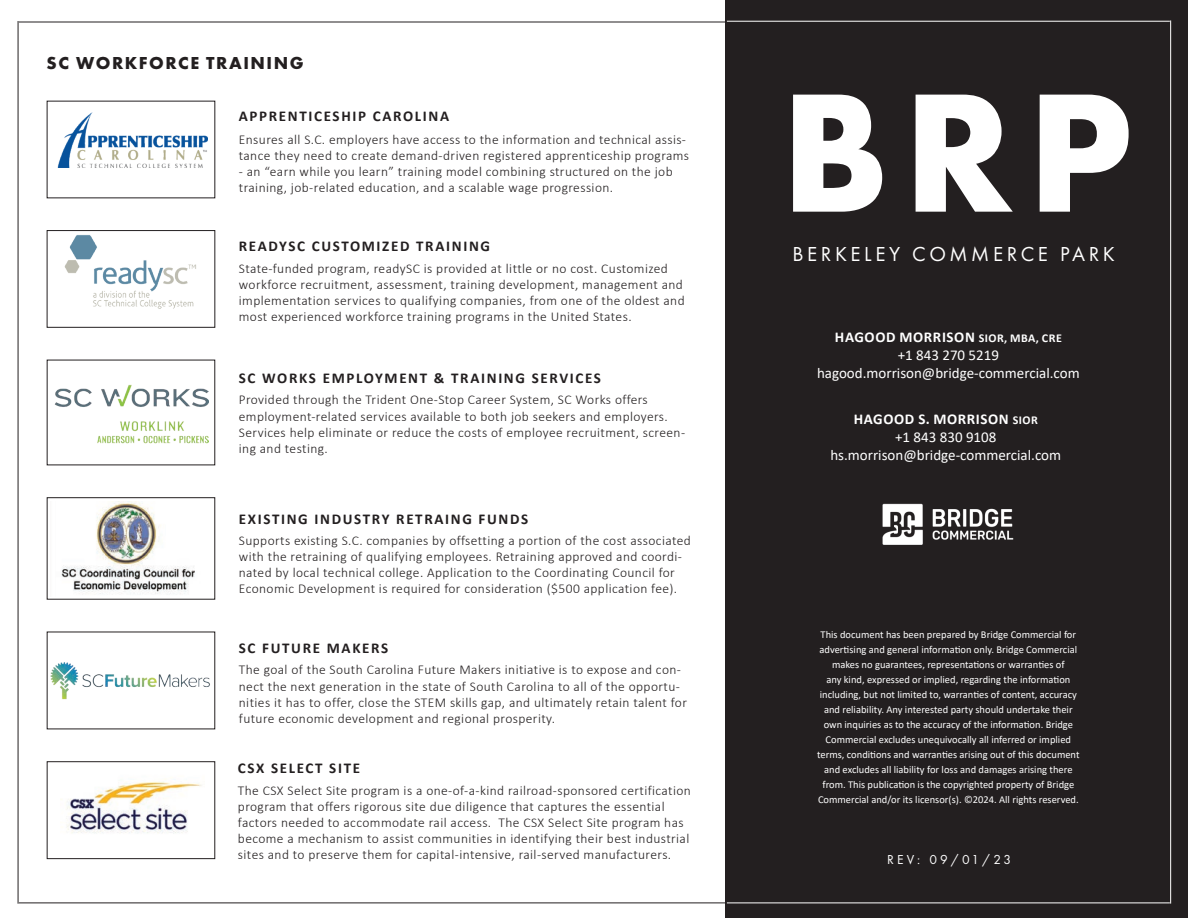
<style>
.page{position:relative;width:1188px;height:918px;background:#fff}
.page>*{position:absolute;margin:0;border:0;box-sizing:border-box;transform-origin:0 0}
.t1{font:700 175.5px "Futura PT";color:#fff}
.t2{font:21px "Futura PT";letter-spacing:.17em;color:#fff}
.t3{font:700 18px "Futura PT";letter-spacing:.085em;color:#231f20}
.grey_body{font:700 15px "Calibri";letter-spacing:.11em;color:#231f20}
.t4{font:15px "Calibri";color:#fff}
.t5{font:700 15px "Calibri";letter-spacing:.04em;color:#fff}
.t6{font:300 13.5px/16.2px "Calibri";letter-spacing:.03em;color:#231f20}
.t7{font:13.5px "Futura PT";letter-spacing:.23em;color:#fff}
.t8{font:10.5px/15px "Calibri";color:#fff;text-align:center}
.s1{font-size:12px}
</style>
<div class="page">
<img style="left:57px;top:112px;width:151px;height:56px">
<div style="left:726px;top:0;width:462px;height:918px;background:#231f20"></div>
<hr style="left:19px;top:22px;width:1148px;height:1px;background:#231f20">
<hr style="left:1170px;top:20px;width:1px;height:884px;background:#fff">
<hr style="left:18px;top:21px;width:1px;height:883px;background:#231f20">
<hr style="left:19px;top:903px;width:726px;height:1px;background:#231f20">
<hr style="left:727px;top:903px;width:443px;height:1px;background:#fff">
<hr style="left:727px;top:21px;width:443px;height:1px;background:#fff">
<img style="left:882px;top:503px;width:132px;height:42px">
<img style="left:64px;top:235px;width:132px;height:74px">
<div style="left:47px;top:230px;width:168px;height:98px;border:1px solid #231f20"></div>
<img style="left:54px;top:384px;width:154px;height:59px">
<img style="left:61px;top:502px;width:134px;height:92px">
<div style="left:47px;top:497px;width:168px;height:103px;border:1px solid #231f20"></div>
<img style="left:50px;top:662px;width:160px;height:38px">
<img style="left:61px;top:779px;width:141px;height:55px">
<div style="left:47px;top:761px;width:168px;height:98px;border:1px solid #231f20"></div>
<p class="t3" style="left:47px;top:51px;width:259px">SC WORKFORCE TRAINING</p>
<p class="grey_body" style="left:239px;top:106px;width:212px">APPRENTICESHIP CAROLINA</p>
<p class="t6" style="left:239px;top:131px;width:452px">Ensures all S.C. employers have access to the information and technical assis&shy;tance they need to create demand-driven registered apprenticeship programs</p>
<p class="t6" style="left:239px;top:163px;width:435px">- an “earn while you learn” training model combining structured on the job training, job-related education, and a scalable wage progression.</p>
<p class="grey_body" style="left:239px;top:235px;width:253px">READYSC CUSTOMIZED TRAINING</p>
<p class="t6" style="left:239px;top:260px;width:447px">State-funded program, readySC is provided at little or no cost. Customized workforce recruitment, assessment, training development, management and implementation services to qualifying companies, from one of the oldest and most experienced workforce training programs in the United States.</p>
<p class="grey_body" style="left:239px;top:368px;width:364px">SC WORKS EMPLOYMENT &amp; TRAINING SERVICES</p>
<p class="t6" style="left:239px;top:392px;width:448px">Provided through the Trident One-Stop Career System, SC Works offers employment-related services available to both job seekers and employers.<br>Services help eliminate or reduce the costs of employee recruitment, screen&shy;ing and testing.</p>
<p class="grey_body" style="left:239px;top:508px;width:291px">EXISTING INDUSTRY RETRAING FUNDS</p>
<p class="t6" style="left:239px;top:532px;width:453px">Supports existing S.C. companies by offsetting a portion of the cost associated with the retraining of qualifying employees. Retraining approved and coordi&shy;nated by local technical college. Application to the Coordinating Council for Economic Development is required for consideration ($500 application fee).</p>
<p class="grey_body" style="left:239px;top:638px;width:151px">SC FUTURE MAKERS</p>
<p class="t6" style="left:239px;top:662px;width:450px">The goal of the South Carolina Future Makers initiative is to expose and con&shy;nect the next generation in the state of South Carolina to all of the opportu&shy;nities it has to offer, close the STEM skills gap, and ultimately retain talent for future economic development and regional prosperity.</p>
<p class="grey_body" style="left:238px;top:758px;width:124px">CSX SELECT SITE</p>
<p class="t6" style="left:238px;top:782px;width:455px">The CSX Select Site program is a one-of-a-kind railroad-sponsored certification program that offers rigorous site due diligence that captures the essential factors needed to accommodate rail access. The CSX Select Site program has become a mechanism to assist communities in identifying their best industrial sites and to preserve them for capital-intensive, rail-served manufacturers.</p>
<p class="t1" style="left:781px;top:40px;width:353px">BRP</p>
<p class="t2" style="left:793px;top:242px;width:324px">BERKELEY COMMERCE PARK</p>
<p class="t5" style="left:835px;top:327px;width:228px">HAGOOD MORRISON <span class="s1">SIOR, MBA, CRE</span></p>
<p class="t4" style="left:898px;top:345px;width:103px">+1 843 270 5219</p>
<p class="t4" style="left:817px;top:363px;width:264px">hagood.morrison@bridge-commercial.com</p>
<p class="t5" style="left:854px;top:408px;width:186px">HAGOOD S. MORRISON <span class="s1">SIOR</span></p>
<p class="t4" style="left:895px;top:426px;width:103px">+1 843 830 9108</p>
<p class="t4" style="left:830px;top:444px;width:232px">hs.morrison@bridge-commercial.com</p>
<p class="t8" style="left:817px;top:626px;width:264px">This document has been prepared by Bridge Commercial for advertising and general information only. Bridge Commercial makes no guarantees, representations or warranties of<br>any kind, expressed or implied, regarding the information including, but not limited to, warranties of content, accuracy and reliability. Any interested party should undertake their own inquiries as to the accuracy of the information. Bridge Commercial excludes unequivocally all inferred or implied terms, conditions and warranties arising out of this document and excludes all liability for loss and damages arising there from. This publication is the copyrighted property of Bridge Commercial and/or its licensor(s). ©2024. All rights reserved.</p>
<p class="t7" style="left:887px;top:852px;width:125px">REV: 09/01/23</p>
</div>
